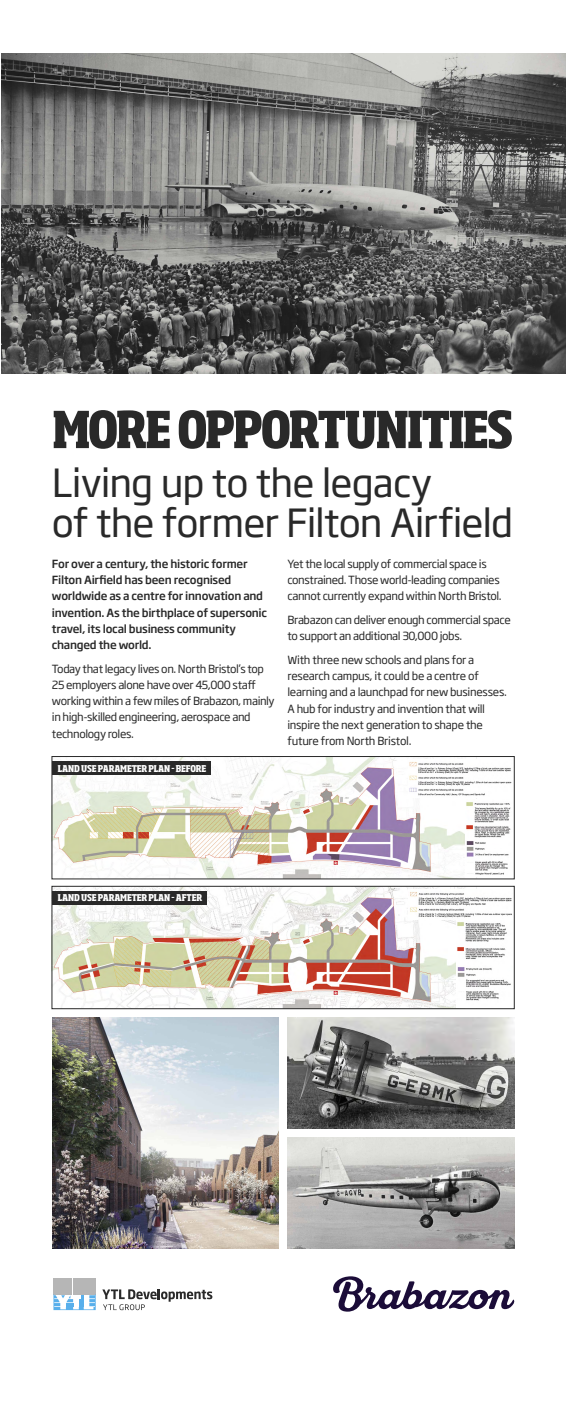
<style>
.page{position:relative;width:567px;height:1418px;background:#fff}
.page>*{position:absolute;margin:0;border:0;box-sizing:border-box;transform-origin:0 0}
.t1{font:800 condensed 50.15px "Soho Pro";letter-spacing:-.04em;color:#292929}
.t2{font:38.3px/40.3px "Soho Gothic Pro";letter-spacing:-.025em;color:#292929}
.t3{font:11.1px/16.2px "Soho Gothic Pro";letter-spacing:-.035em;color:#292929}
.t4{font:500 11.1px/16.2px "Soho Gothic Pro";letter-spacing:-.025em;color:#292929}
.t5{font:800 condensed 9.25px "Soho Pro";letter-spacing:-.015em;color:#fff}
</style>
<div class="page">
<svg style="left:333px;top:1276px;width:181px;height:35px"></svg>
<svg style="left:53px;top:1278px;width:43px;height:33px"></svg>
<hr style="left:92px;top:1277px;width:4px;height:17px;background:#b6b6b6">
<div style="left:53px;top:1277px;width:5px;height:17px;background:#b6b6b6"></div>
<hr style="left:58px;top:1277px;width:4px;height:17px;background:#b6b6b6">
<hr style="left:63px;top:1277px;width:4px;height:17px;background:#b6b6b6">
<hr style="left:68px;top:1277px;width:4px;height:17px;background:#b6b6b6">
<hr style="left:73px;top:1277px;width:4px;height:17px;background:#b6b6b6">
<hr style="left:77px;top:1277px;width:4px;height:17px;background:#b6b6b6">
<hr style="left:82px;top:1277px;width:4px;height:17px;background:#b6b6b6">
<hr style="left:87px;top:1277px;width:4px;height:17px;background:#b6b6b6">
<svg style="left:53px;top:1294px;width:43px;height:15px"></svg>
<svg style="left:102px;top:1289px;width:110px;height:21px"></svg>
<img style="left:1px;top:53px;width:565px;height:320px">
<img style="left:54px;top:758px;width:423px;height:119px">
<div style="left:52px;top:756px;width:462px;height:123px;border:1px solid #292929"></div>
<img style="left:54px;top:888px;width:423px;height:118px">
<div style="left:52px;top:886px;width:462px;height:122px;border:1px solid #292929"></div>
<div style="left:52px;top:891px;width:154px;height:13px;background:#292929"></div>
<div style="left:52px;top:761px;width:159px;height:14px;background:#292929"></div>
<img style="left:52px;top:1017px;width:227px;height:231px">
<img style="left:288px;top:1017px;width:226px;height:111px">
<img style="left:288px;top:1137px;width:226px;height:111px">
<img style="left:465px;top:799px;width:46px;height:41px">
<svg style="left:465px;top:840px;width:44px;height:36px"></svg>
<img style="left:408px;top:759px;width:104px;height:39px">
<img style="left:408px;top:889px;width:104px;height:30px">
<img style="left:457px;top:920px;width:50px;height:45px">
<svg style="left:457px;top:965px;width:55px;height:42px"></svg>
<h1 class="t1" style="left:52px;top:395px;width:462px">MORE OPPORTUNITIES</h1>
<h2 class="t2" style="left:52px;top:460px;width:463px">Living up to the legacy<br>of the former Filton Airfield</h2>
<p class="t4" style="left:52px;top:555px;width:217px">For over a century, the historic former Filton Airfield has been recognised worldwide as a centre for innovation and invention. As the birthplace of supersonic travel, its local business community changed the world.</p>
<p class="t3" style="left:52px;top:660px;width:224px">Today that legacy lives on. North Bristol’s top 25 employers alone have over 45,000 staff working within a few miles of Brabazon, mainly in high-skilled engineering, aerospace and technology roles.</p>
<p class="t5" style="left:58px;top:762px;width:150px">LAND USE PARAMETER PLAN – BEFORE</p>
<p class="t3" style="left:287px;top:555px;width:216px">Yet the local supply of commercial space is constrained. Those world-leading companies cannot currently expand within North Bristol.</p>
<p class="t3" style="left:287px;top:611px;width:225px">Brabazon can deliver enough commercial space to support an additional 30,000 jobs.</p>
<p class="t3" style="left:287px;top:651px;width:221px">With three new schools and plans for a research campus, it could be a centre of learning and a launchpad for new businesses.<br>A hub for industry and invention that will inspire the next generation to shape the future from North Bristol.</p>
<p class="t5" style="left:58px;top:891px;width:146px">LAND USE PARAMETER PLAN – AFTER</p>
</div>
